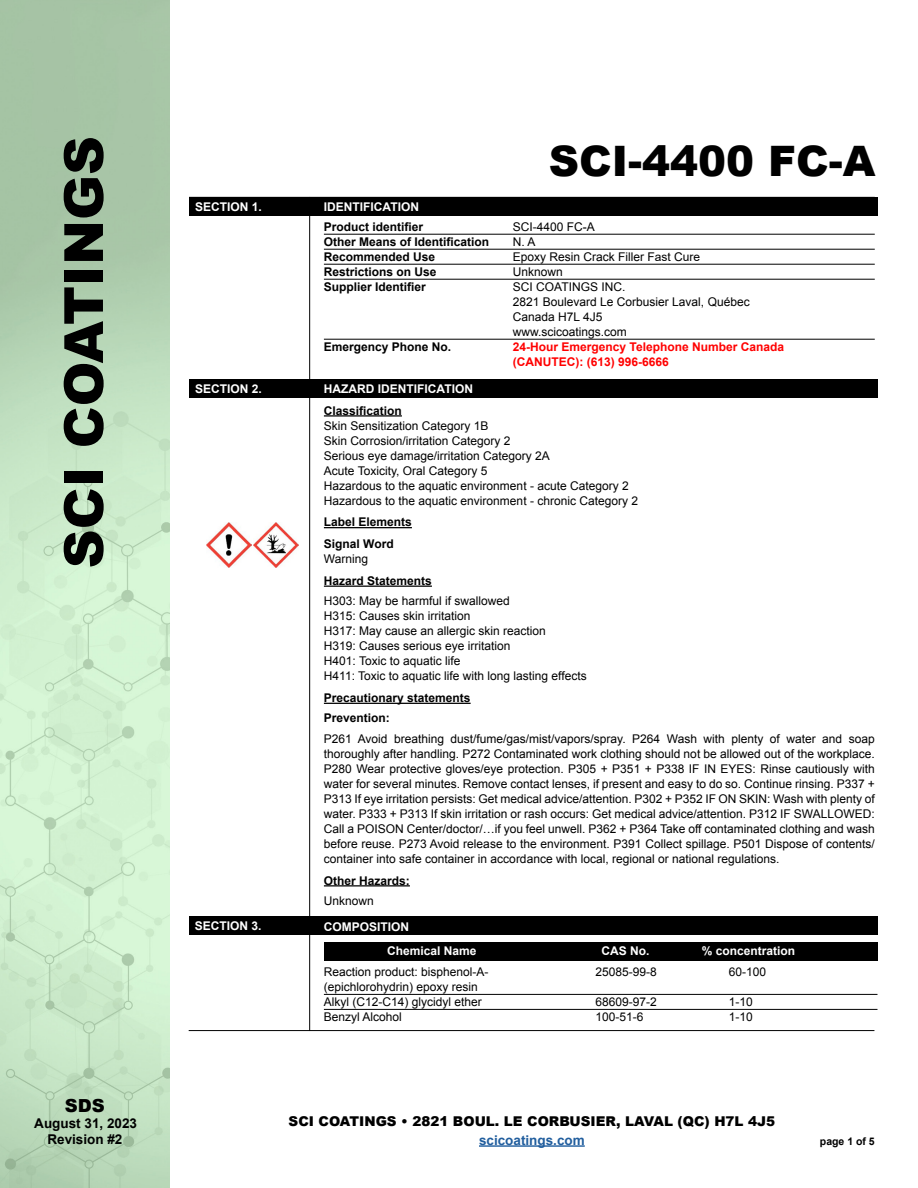
<style>
.page{position:relative;width:918px;height:1188px;background:#fff}
.page>*{position:absolute;margin:0;border:0;box-sizing:border-box;transform-origin:0 0}
.t1{font:900 54px "Arial";color:#000}
.t2{font:900 42px "Arial";color:#000}
.t3{font:900 18px "Arial";color:#000}
.t4{font:900 13.5px "Arial";color:#000}
.t5{font:700 13.5px/16.2px "Arial";color:#000;text-align:center}
.t6{font:700 13.5px "Arial";color:#215e9e}
.t7{font:12px/15px "Arial";color:#000}
.t8{font:700 12px/21.8px "Arial";color:#000}
.t9{font:700 12px/23.7px "Arial";color:#fff}
.t10{font:700 12px/15px "Arial";color:#f00}
.t11{font:700 10.5px "Arial";color:#000}
</style>
<div class="page">
<img style="left:0;top:0;width:170px;height:1188px">
<hr style="left:479px;top:1145px;width:106px;height:2px;background:#215e9e">
<div style="left:324px;top:942px;width:554px;height:19px;background:#000"></div>
<div style="left:189px;top:197px;width:689px;height:19px;background:#000"></div>
<div style="left:189px;top:379px;width:689px;height:19px;background:#000"></div>
<hr style="left:324px;top:234px;width:551px;height:1px;background:#000">
<hr style="left:324px;top:249px;width:551px;height:1px;background:#000">
<hr style="left:324px;top:264px;width:551px;height:1px;background:#000">
<hr style="left:324px;top:279px;width:551px;height:1px;background:#000">
<hr style="left:324px;top:339px;width:551px;height:1px;background:#000">
<hr style="left:324px;top:415px;width:78px;height:2px;background:#000">
<hr style="left:324px;top:527px;width:88px;height:1px;background:#000">
<hr style="left:324px;top:586px;width:108px;height:1px;background:#000">
<hr style="left:324px;top:703px;width:147px;height:1px;background:#000">
<hr style="left:324px;top:885px;width:86px;height:1px;background:#000">
<hr style="left:309px;top:197px;width:1px;height:834px;background:#000">
<hr style="left:189px;top:1030px;width:685px;height:1px;background:#000">
<img style="left:206px;top:523px;width:46px;height:45px">
<img style="left:254px;top:523px;width:45px;height:45px">
<div style="left:189px;top:916px;width:688px;height:19px;background:#000"></div>
<hr style="left:324px;top:994px;width:553px;height:1px;background:#000">
<hr style="left:324px;top:1009px;width:553px;height:1px;background:#000">
<h1 class="t1" style="left:44px;top:568px;width:434px;rotate:-90deg">SCI COATINGS</h1>
<h3 class="t3" style="left:65px;top:1092px;width:41px">SDS</h3>
<p class="t5" style="left:34px;top:1115px;width:104px">August 31, 2023<br>Revision #2</p>
<p class="t9" style="left:195px;top:195px;width:68px">SECTION 1.</p>
<p class="t9" style="left:195px;top:377px;width:68px">SECTION 2.</p>
<h2 class="t2" style="left:549px;top:131px;width:328px">SCI-4400 FC-A</h2>
<p class="t9" style="left:324px;top:195px;width:97px">IDENTIFICATION</p>
<p class="t8" style="left:324px;top:216px;width:101px">Product identifier</p>
<p class="t7" style="left:513px;top:220px;width:84px">SCI-4400 FC-A</p>
<p class="t8" style="left:324px;top:231px;width:167px">Other Means of Identification</p>
<p class="t7" style="left:513px;top:235px;width:24px">N. A</p>
<p class="t8" style="left:324px;top:246px;width:113px">Recommended Use</p>
<p class="t7" style="left:513px;top:250px;width:189px">Epoxy Resin Crack Filler Fast Cure</p>
<p class="t8" style="left:324px;top:261px;width:114px">Restrictions on Use</p>
<p class="t7" style="left:513px;top:265px;width:52px">Unknown</p>
<p class="t8" style="left:324px;top:276px;width:104px">Supplier Identifier</p>
<p class="t7" style="left:513px;top:280px;width:238px">SCI COATINGS INC.<br>2821 Boulevard Le Corbusier Laval, Québec<br>Canada H7L 4J5<br>www.scicoatings.com</p>
<p class="t8" style="left:324px;top:336px;width:129px">Emergency Phone No.</p>
<p class="t10" style="left:513px;top:340px;width:273px">24-Hour Emergency Telephone Number Canada (CANUTEC): (613) 996-6666</p>
<p class="t9" style="left:324px;top:377px;width:151px">HAZARD IDENTIFICATION</p>
<p class="t8" style="left:324px;top:400px;width:80px">Classification</p>
<p class="t7" style="left:324px;top:418px;width:316px">Skin Sensitization Category 1B<br>Skin Corrosion/irritation Category 2<br>Serious eye damage/irritation Category 2A<br>Acute Toxicity, Oral Category 5<br>Hazardous to the aquatic environment - acute Category 2<br>Hazardous to the aquatic environment - chronic Category 2</p>
<p class="t8" style="left:324px;top:512px;width:90px">Label Elements<br>Signal Word</p>
<p class="t7" style="left:324px;top:552px;width:46px">Warning</p>
<p class="t8" style="left:324px;top:570px;width:110px">Hazard Statements</p>
<p class="t7" style="left:324px;top:594px;width:264px">H303: May be harmful if swallowed<br>H315: Causes skin irritation<br>H317: May cause an allergic skin reaction<br>H319: Causes serious eye irritation<br>H401: Toxic to aquatic life<br>H411: Toxic to aquatic life with long lasting effects</p>
<p class="t8" style="left:324px;top:688px;width:148px;line-height:20.4px">Precautionary statements<br>Prevention:</p>
<p class="t7" style="left:324px;top:731px;width:552px;text-align:justify">P261 Avoid breathing dust/fume/gas/mist/vapors/spray. P264 Wash with plenty of water and soap thoroughly after handling. P272 Contaminated work clothing should not be allowed out of the workplace.<br>P280 Wear protective gloves/eye protection. P305 + P351 + P338 IF IN EYES: Rinse cautiously with water for several minutes. Remove contact lenses, if present and easy to do so. Continue rinsing. P337 + P313 If eye irritation persists: Get medical advice/attention. P302 + P352 IF ON SKIN: Wash with plenty of water. P333 + P313 If skin irritation or rash occurs: Get medical advice/attention. P312 IF SWALLOWED:<br>Call a POISON Center/doctor/…if you feel unwell. P362 + P364 Take off contaminated clothing and wash before reuse. P273 Avoid release to the environment. P391 Collect spillage. P501 Dispose of contents/ container into safe container in accordance with local, regional or national regulations.</p>
<p class="t8" style="left:324px;top:870px;width:88px">Other Hazards:</p>
<p class="t7" style="left:324px;top:893px;width:52px">Unknown</p>
<p class="t9" style="left:195px;top:914px;width:68px">SECTION 3.</p>
<p class="t9" style="left:387px;top:915px;width:91px;text-indent:-63px">COMPOSITION<br>Chemical Name</p>
<p class="t9" style="left:601px;top:939px;width:49px">CAS No.</p>
<p class="t9" style="left:702px;top:939px;width:95px">% concentration</p>
<p class="t7" style="left:324px;top:965px;width:166px">Reaction product: bisphenol-A-</p>
<p class="t7" style="left:595px;top:965px;width:63px">25085-99-8</p>
<p class="t7" style="left:729px;top:965px;width:39px">60-100</p>
<p class="t7" style="left:324px;top:980px;width:160px">(epichlorohydrin) epoxy resin<br>Alkyl (C12-C14) glycidyl ether</p>
<p class="t7" style="left:595px;top:995px;width:63px">68609-97-2</p>
<p class="t7" style="left:729px;top:995px;width:26px">1-10</p>
<p class="t7" style="left:324px;top:1010px;width:80px">Benzyl Alcohol</p>
<p class="t7" style="left:595px;top:1010px;width:50px">100-51-6</p>
<p class="t7" style="left:729px;top:1010px;width:26px">1-10</p>
<p class="t4" style="left:289px;top:1111px;width:488px">SCI COATINGS • 2821 BOUL. LE CORBUSIER, LAVAL (QC) H7L 4J5</p>
<p class="t6" style="left:479px;top:1131px;width:107px">scicoatings.com</p>
<p class="t11" style="left:820px;top:1134px;width:56px">page 1 of 5</p>
</div>
